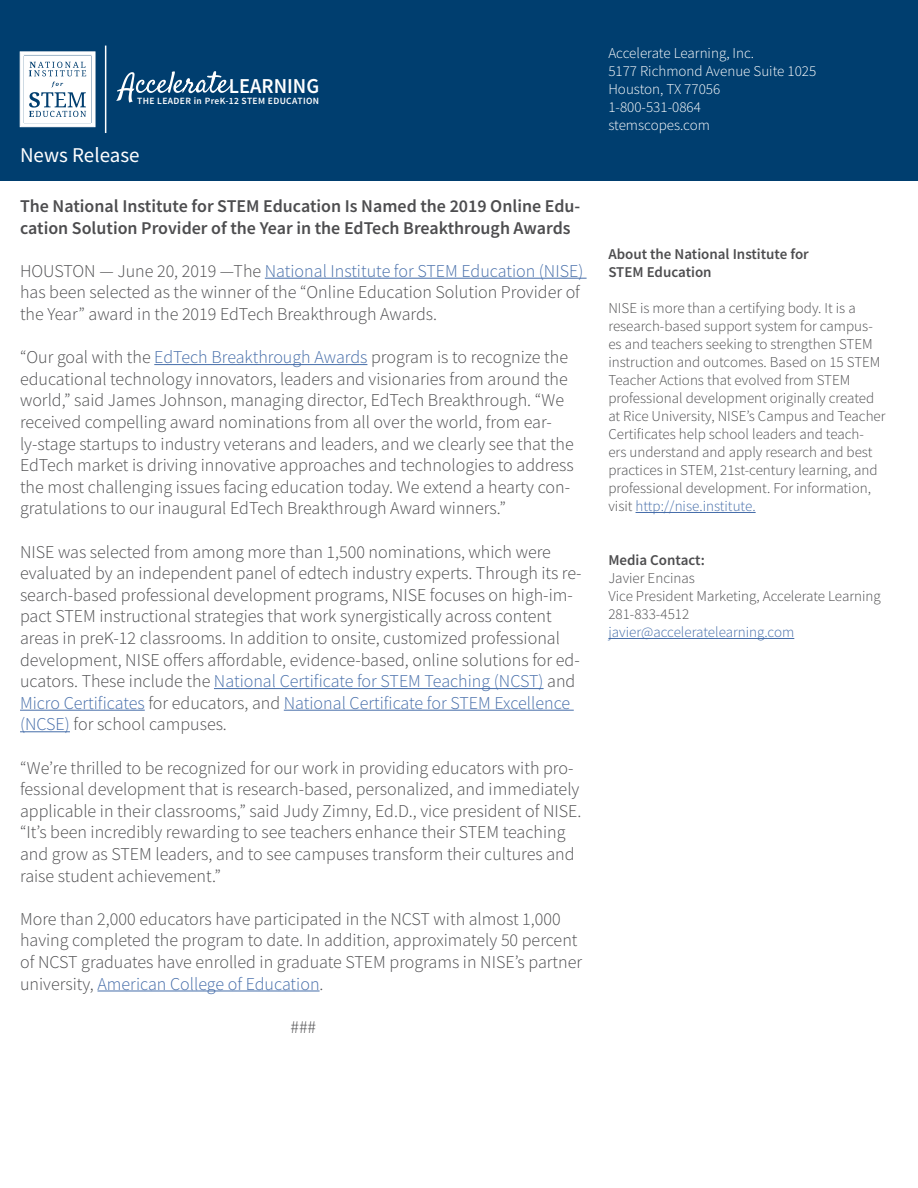
<style>
.page{position:relative;width:918px;height:1188px;background:#fff}
.page>*{position:absolute;margin:0;border:0;box-sizing:border-box;transform-origin:0 0}
.t1{font:600 21.3px "Source Sans Pro";color:#fff;scale:.96 1}
.t2{font:21px "Source Sans Pro";color:#fff}
.t3{font:300 18px/21.6px "Source Sans Pro";color:#4d4d4f}
.t4{font:600 18px/21.6px "Source Sans Pro";color:#4d4d4f}
.t5{font:300 15px/18px "Source Sans Pro";color:#4d4d4f}
.t6{font:300 15px/18px "Source Sans Pro";color:#fff}
.t7{font:600 15px/18px "Source Sans Pro";color:#4d4d4f}
.t8{font:300 15px "Source Sans Pro";color:#456da9}
.t9{font:600 9.6px "Source Sans Pro";letter-spacing:.04em;color:#fff}
.s1{color:#456da9}
</style>
<div class="page">
<div style="left:0;top:0;width:918px;height:181px;background:#003e6f"></div>
<svg style="left:116px;top:71px;width:115px;height:32px"></svg>
<hr style="left:636px;top:512px;width:120px;height:1px;background:#456da9">
<hr style="left:608px;top:638px;width:186px;height:1px;background:#456da9">
<hr style="left:105px;top:46px;width:1px;height:87px;background:#fff">
<hr style="left:265px;top:278px;width:322px;height:1px;background:#456da9">
<hr style="left:154px;top:364px;width:213px;height:1px;background:#456da9">
<hr style="left:214px;top:688px;width:330px;height:1px;background:#456da9">
<hr style="left:20px;top:710px;width:125px;height:1px;background:#456da9">
<hr style="left:284px;top:710px;width:290px;height:1px;background:#456da9">
<hr style="left:20px;top:731px;width:50px;height:1px;background:#456da9">
<hr style="left:98px;top:991px;width:222px;height:1px;background:#456da9">
<svg style="left:20px;top:52px;width:75px;height:75px;background:#e0e7ed"></svg>
<p class="t1" style="left:229px;top:73px;width:96px">LEARNING</p>
<p class="t9" style="left:137px;top:95px;width:183px">THE LEADER in PreK-12 STEM EDUCATION</p>
<p class="t2" style="left:20px;top:142px;width:121px">News Release</p>
<p class="t4" style="left:20px;top:195px;width:562px">The National Institute for STEM Education Is Named the 2019 Online Edu&shy;cation Solution Provider of the Year in the EdTech Breakthrough Awards</p>
<p class="t3" style="left:20px;top:260px;width:565px">HOUSTON — June 20, 2019 —The <span class="s1">National Institute for STEM Education (NISE) </span>has been selected as the winner of the “Online Education Solution Provider of the Year” award in the 2019 EdTech Breakthrough Awards.</p>
<p class="t3" style="left:20px;top:346px;width:555px">“Our goal with the <span class="s1">EdTech Breakthrough Awards</span> program is to recognize the educational technology innovators, leaders and visionaries from around the world,” said James Johnson, managing director, EdTech Breakthrough. “We received compelling award nominations from all over the world, from ear&shy;ly-stage startups to industry veterans and leaders, and we clearly see that the EdTech market is driving innovative approaches and technologies to address the most challenging issues facing education today. We extend a hearty con&shy;gratulations to our inaugural EdTech Breakthrough Award winners.”</p>
<p class="t3" style="left:20px;top:541px;width:563px">NISE was selected from among more than 1,500 nominations, which were evaluated by an independent panel of edtech industry experts. Through its re&shy;search-based professional development programs, NISE focuses on high-im&shy;pact STEM instructional strategies that work synergistically across content areas in preK-12 classrooms. In addition to onsite, customized professional development, NISE offers affordable, evidence-based, online solutions for ed&shy;ucators. These include the <span class="s1">National Certificate for STEM Teaching (NCST)</span> and <span class="s1">Micro Certificates</span> for educators, and <span class="s1">National Certificate for STEM Excellence (NCSE)</span> for school campuses.</p>
<p class="t3" style="left:20px;top:757px;width:563px">“We’re thrilled to be recognized for our work in providing educators with pro&shy;fessional development that is research-based, personalized, and immediately applicable in their classrooms,” said Judy Zimny, Ed.D., vice president of NISE. “It’s been incredibly rewarding to see teachers enhance their STEM teaching and grow as STEM leaders, and to see campuses transform their cultures and raise student achievement.”</p>
<p class="t3" style="left:20px;top:908px;width:564px">More than 2,000 educators have participated in the NCST with almost 1,000 having completed the program to date. In addition, approximately 50 percent of NCST graduates have enrolled in graduate STEM programs in NISE’s partner university, <span class="s1">American College of Education</span>.</p>
<p class="t3" style="left:290px;top:1016px;width:27px">###</p>
<p class="t6" style="left:608px;top:44px;width:209px">Accelerate Learning, Inc.<br>5177 Richmond Avenue Suite 1025<br>Houston, TX 77056<br>1-800-531-0864<br>stemscopes.com</p>
<p class="t7" style="left:608px;top:245px;width:202px">About the National Institute for<br>STEM Education</p>
<p class="t5" style="left:608px;top:299px;width:279px">NISE is more than a certifying body. It is a research-based support system for campus&shy;es and teachers seeking to strengthen STEM instruction and outcomes. Based on 15 STEM Teacher Actions that evolved from STEM professional development originally created at Rice University, NISE’s Campus and Teacher Certificates help school leaders and teach&shy;ers understand and apply research and best practices in STEM, 21st-century learning, and professional development. For information, visit <span class="s1">http://nise.institute.</span></p>
<p class="t7" style="left:608px;top:551px;width:98px">Media Contact:</p>
<p class="t5" style="left:608px;top:569px;width:274px">Javier Encinas<br>Vice President Marketing, Accelerate Learning<br>281-833-4512</p>
<p class="t8" style="left:608px;top:623px;width:187px">javier@acceleratelearning.com</p>
</div>
